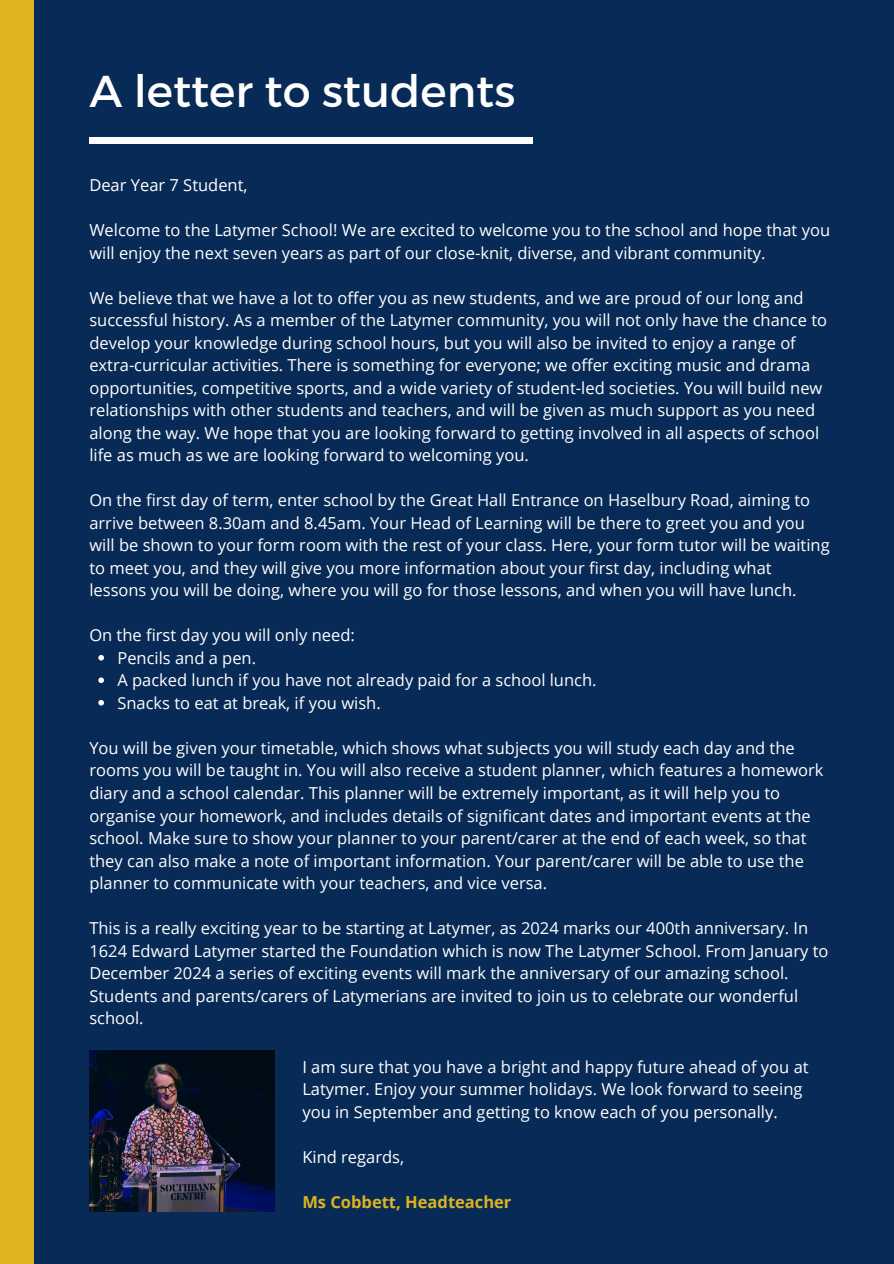
<style>
.page{position:relative;width:894px;height:1264px;background:#fff}
.page>*{position:absolute;margin:0;border:0;box-sizing:border-box;transform-origin:0 0}
.t1{font:44.55px "Montserrat";color:#fff}
.t2{font:16.5px/22.5px "Open Sans";color:#fff}
.t3{font:700 16.5px "Open Sans";color:#ddb320}
</style>
<div class="page">
<div style="left:0;top:0;width:893px;height:1263px;background:#082a56"></div>
<div style="left:0;top:0;width:34px;height:1263px;background:#ddb320"></div>
<svg style="left:98px;top:655px;width:6px;height:5px"></svg>
<svg style="left:98px;top:677px;width:6px;height:6px"></svg>
<svg style="left:98px;top:700px;width:6px;height:5px"></svg>
<div style="left:89px;top:138px;width:443px;height:6px;background:#fff"></div>
<img style="left:89px;top:1050px;width:185px;height:161px">
<p class="t1" style="left:89px;top:62px;width:427px">A letter to students</p>
<h1 class="t2" style="left:89px;top:173px;width:160px">Dear Year 7 Student,</h1>
<p class="t2" style="left:89px;top:218px;width:742px">Welcome to the Latymer School! We are excited to welcome you to the school and hope that you will enjoy the next seven years as part of our close-knit, diverse, and vibrant community.</p>
<p class="t2" style="left:89px;top:286px;width:739px">We believe that we have a lot to offer you as new students, and we are proud of our long and successful history. As a member of the Latymer community, you will not only have the chance to develop your knowledge during school hours, but you will also be invited to enjoy a range of extra-curricular activities. There is something for everyone; we offer exciting music and drama opportunities, competitive sports, and a wide variety of student-led societies. You will build new relationships with other students and teachers, and will be given as much support as you need along the way. We hope that you are looking forward to getting involved in all aspects of school life as much as we are looking forward to welcoming you.</p>
<p class="t2" style="left:89px;top:488px;width:741px">On the first day of term, enter school by the Great Hall Entrance on Haselbury Road, aiming to arrive between 8.30am and 8.45am. Your Head of Learning will be there to greet you and you will be shown to your form room with the rest of your class. Here, your form tutor will be waiting to meet you, and they will give you more information about your first day, including what lessons you will be doing, where you will go for those lessons, and when you will have lunch.</p>
<p class="t2" style="left:89px;top:623px;width:267px">On the first day you will only need:</p>
<p class="t2" style="left:117px;top:646px;width:140px">Pencils and a pen.</p>
<p class="t2" style="left:117px;top:668px;width:480px">A packed lunch if you have not already paid for a school lunch.</p>
<p class="t2" style="left:117px;top:691px;width:265px">Snacks to eat at break, if you wish.</p>
<p class="t2" style="left:89px;top:736px;width:735px">You will be given your timetable, which shows what subjects you will study each day and the rooms you will be taught in. You will also receive a student planner, which features a homework diary and a school calendar. This planner will be extremely important, as it will help you to organise your homework, and includes details of significant dates and important events at the school. Make sure to show your planner to your parent/carer at the end of each week, so that they can also make a note of important information. Your parent/carer will be able to use the planner to communicate with your teachers, and vice versa.</p>
<p class="t2" style="left:89px;top:916px;width:740px">This is a really exciting year to be starting at Latymer, as 2024 marks our 400th anniversary. In 1624 Edward Latymer started the Foundation which is now The Latymer School. From January to December 2024 a series of exciting events will mark the anniversary of our amazing school.<br>Students and parents/carers of Latymerians are invited to join us to celebrate our wonderful school.</p>
<p class="t2" style="left:302px;top:1054px;width:507px">I am sure that you have a bright and happy future ahead of you at<br>Latymer. Enjoy your summer holidays. We look forward to seeing you in September and getting to know each of you personally.</p>
<p class="t2" style="left:302px;top:1144px;width:103px">Kind regards,</p>
<h2 class="t3" style="left:302px;top:1189px;width:210px">Ms Cobbett, Headteacher</h2>
</div>
